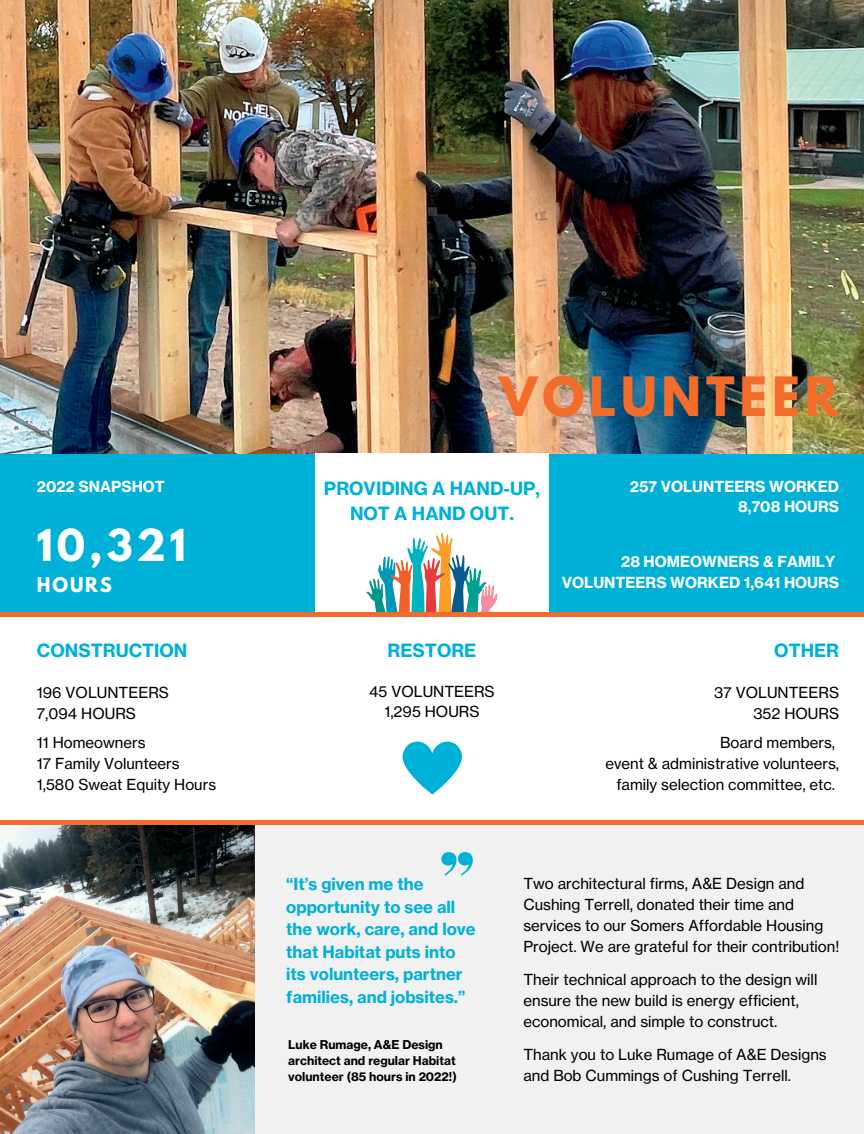
<style>
.page{position:relative;width:864px;height:1134px;background:#fff}
.page>*{position:absolute;margin:0;border:0;box-sizing:border-box;transform-origin:0 0}
.t1{font:700 48px "League Spartan";letter-spacing:.1em;color:#f36d2a}
.t2{font:700 39px "League Spartan";color:#fff}
.t3{font:18px/24.8px "N Haas Grotesk TX Pro 75 Bd";color:#00b1d7;text-align:center}
.t4{font:700 18px "League Spartan";letter-spacing:.1em;color:#fff}
.t5{font:16.5px/22.5px "N Haas Grotesk TX Pro 75 Bd";color:#00b1d7}
.t6{font:15px/21px "N Haas Grotesk TX Pro 55 Rg";color:#000}
.t7{font:15px/20.2px "N Haas Grotesk TX Pro 75 Bd";color:#fff;text-align:right}
.t8{font:12px/16px "N Haas Grotesk TX Pro 75 Bd";color:#000}
</style>
<div class="page">
<div style="left:0;top:440px;width:864px;height:175px;background:#00b1d7"></div>
<img style="left:0;top:0;width:864px;height:453px">
<div style="left:0;top:823px;width:864px;height:311px;background:#f1f1f1"></div>
<img style="left:0;top:824px;width:255px;height:310px">
<svg style="left:402px;top:741px;width:61px;height:54px"></svg>
<div style="left:315px;top:453px;width:234px;height:169px;background:#fff"></div>
<svg style="left:366px;top:533px;width:132px;height:80px"></svg>
<hr style="left:0;top:613px;width:864px;height:4px;background:#f36d2a">
<hr style="left:0;top:820px;width:864px;height:4px;background:#f36d2a">
<svg style="left:441px;top:852px;width:32px;height:24px"></svg>
<p class="t7" style="left:37px;top:476px;width:129px">2022 SNAPSHOT</p>
<h2 class="t2" style="left:37px;top:526px;width:150px">10,321</h2>
<p class="t4" style="left:37px;top:576px;width:77px">HOURS</p>
<p class="t3" style="left:37px;top:638px;width:152px">CONSTRUCTION</p>
<p class="t6" style="left:37px;top:682px;width:133px">196 VOLUNTEERS<br>7,094 HOURS</p>
<p class="t6" style="left:37px;top:732px;width:181px">11 Homeowners<br>17 Family Volunteers<br>1,580 Sweat Equity Hours</p>
<h1 class="t1" style="left:500px;top:373px;width:341px">VOLUNTEER</h1>
<p class="t3" style="left:324px;top:476px;width:218px">PROVIDING A HAND-UP,<br>NOT A HAND OUT.</p>
<p class="t7" style="left:630px;top:476px;width:211px">257 VOLUNTEERS WORKED<br>8,708 HOURS</p>
<p class="t7" style="left:562px;top:552px;width:279px">28 HOMEOWNERS &amp; FAMILY<br>VOLUNTEERS WORKED 1,641 HOURS</p>
<p class="t3" style="left:388px;top:638px;width:90px">RESTORE</p>
<p class="t3" style="left:774px;top:638px;width:66px">OTHER</p>
<p class="t6" style="left:369px;top:681px;width:127px;line-height:20.2px;text-align:center">45 VOLUNTEERS<br>1,295 HOURS</p>
<p class="t6" style="left:714px;top:682px;width:126px;text-align:right">37 VOLUNTEERS<br>352 HOURS</p>
<p class="t6" style="left:605px;top:732px;width:235px;text-align:right">Board members,<br>event &amp; administrative volunteers, family selection committee, etc.</p>
<p class="t5" style="left:286px;top:873px;width:191px">“It’s given me the opportunity to see all the work, care, and love that Habitat puts into its volunteers, partner families, and jobsites.”</p>
<p class="t8" style="left:288px;top:1037px;width:170px">Luke Rumage, A&amp;E Design architect and regular Habitat volunteer (85 hours in 2022!)</p>
<p class="t6" style="left:523px;top:873px;width:317px">Two architectural firms, A&amp;E Design and Cushing Terrell, donated their time and services to our Somers Affordable Housing Project. We are grateful for their contribution!</p>
<p class="t6" style="left:523px;top:969px;width:295px">Their technical approach to the design will ensure the new build is energy efficient, economical, and simple to construct.</p>
<p class="t6" style="left:523px;top:1044px;width:305px">Thank you to Luke Rumage of A&amp;E Designs and Bob Cummings of Cushing Terrell.</p>
</div>
